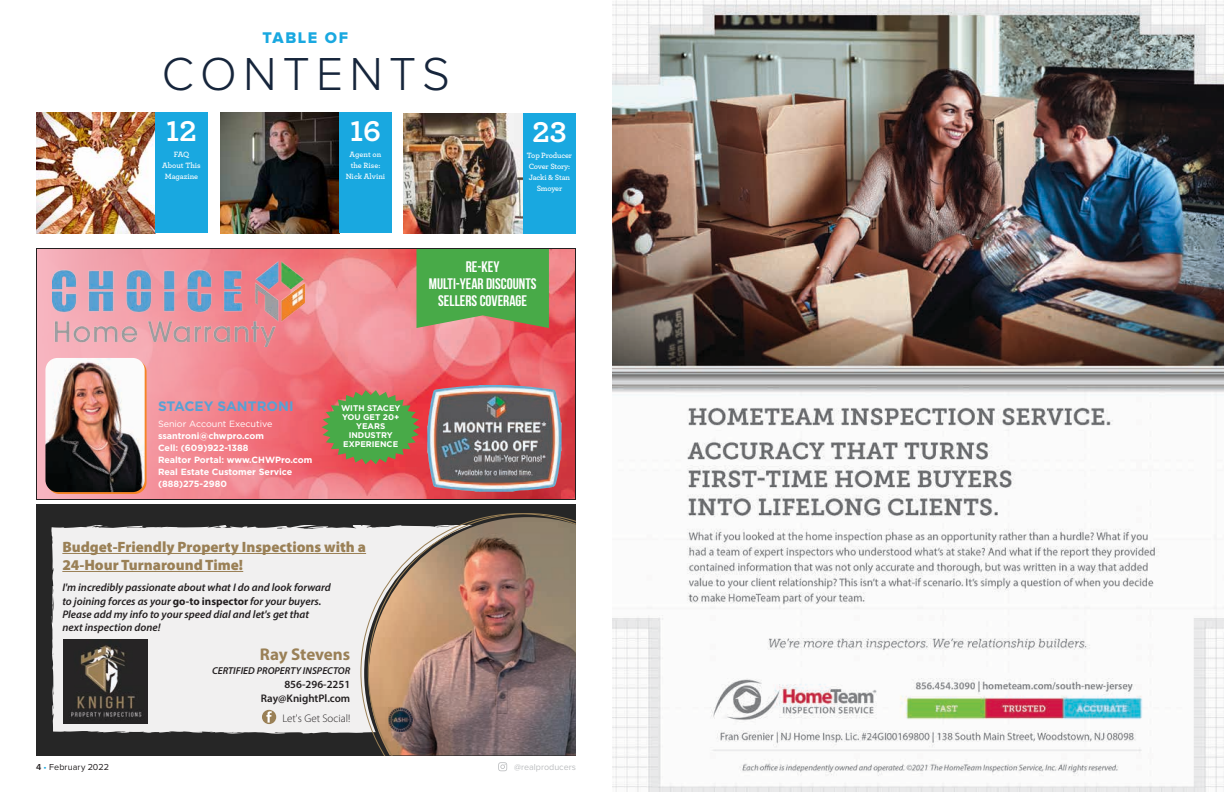
<style>
.page{position:relative;width:1224px;height:792px;background:#fff}
.page>*{position:absolute;margin:0;border:0;box-sizing:border-box;transform-origin:0 0}
.t1{font:300 48px "Proxima Nova";letter-spacing:.13em;color:#16253b}
.t2{font:700 30px "Archer Pro";color:#fff}
.t3{font:700 17px "Myriad Pro";letter-spacing:-.005em;color:#9a8056}
.t4{font:16.1px "Proxima Nova Extrabld";letter-spacing:.1em;color:#19a8e0}
.t5{font:700 15.2px/16.9px "Bebas Neue";color:#fff;text-align:center}
.t6{font:900 15px/18px "Myriad Pro";color:#9a8056}
.t7{font:700 13.7px "Gotham";color:#58a1d4}
.t8{font:italic 600 11px/13.2px "Myriad Pro";color:#231f20}
.t9{font:600 11px/14px "Myriad Pro";color:#231f20;text-align:right}
.t10{font:300 11px "Myriad Pro";color:#231f20}
.t11{font:italic 600 10px "Myriad Pro";color:#231f20}
.t12{font:700 9px/12px "Gotham";color:#fff}
.t13{font:9px "Gotham";color:#fff}
.t14{font:9px "Proxima Nova";letter-spacing:.01em;color:#231f20}
.t15{font:9px "Proxima Nova";color:#bcbec0}
.t16{font:700 8.2px/9.1px "Gotham";color:#fff;text-align:center}
.t17{font:600 8px/11px "Archer Pro";letter-spacing:-.015em;color:#fff;text-align:center}
.s1{font-weight:700;font-style:normal}
.s2{font-weight:600}
.s3{color:#19a8e0}
</style>
<div class="page">
<svg style="left:498px;top:762px;width:9px;height:9px"></svg>
<img style="left:612px;top:0;width:612px;height:792px">
<svg style="left:36px;top:248px;width:540px;height:252px;background:#ca8585"></svg>
<svg style="left:47px;top:360px;width:100px;height:134px"></svg>
<img style="left:45px;top:358px;width:100px;height:134px">
<svg style="left:322px;top:390px;width:98px;height:74px;background:#7b8c4b"></svg>
<div style="left:36px;top:504px;width:540px;height:252px;background:#262626"></div>
<div style="left:51px;top:525px;width:310px;height:209px;background:#f1f0f0"></div>
<svg style="left:88px;top:526px;width:11px;height:2px"></svg>
<svg style="left:275px;top:525px;width:13px;height:4px"></svg>
<svg style="left:51px;top:641px;width:3px;height:14px"></svg>
<img style="left:63px;top:640px;width:85px;height:84px">
<hr style="left:62px;top:553px;width:304px;height:1px;background:#9a8056">
<hr style="left:62px;top:571px;width:181px;height:1px;background:#9a8056">
<svg style="left:361px;top:525px;width:7px;height:208px"></svg>
<img style="left:368px;top:513px;width:208px;height:243px">
<div style="left:262px;top:710px;width:14px;height:14px;background:#9a8056;border-radius:50%"></div>
<svg style="left:266px;top:711px;width:6px;height:12px"></svg>
<img style="left:388px;top:708px;width:24px;height:23px">
<img style="left:404px;top:113px;width:119px;height:121px">
<div style="left:523px;top:113px;width:53px;height:121px;background:#19a8e0"></div>
<img style="left:220px;top:113px;width:119px;height:120px">
<div style="left:339px;top:113px;width:53px;height:120px;background:#19a8e0"></div>
<img style="left:36px;top:113px;width:119px;height:120px">
<div style="left:155px;top:113px;width:53px;height:120px;background:#19a8e0"></div>
<h3 class="t4" style="left:263px;top:30px;width:87px">TABLE OF</h3>
<h1 class="t1" style="left:162px;top:52px;width:290px">CONTENTS</h1>
<h2 class="t2" style="left:166px;top:108px;width:32px">12</h2>
<p class="t17" style="left:162px;top:149px;width:40px">FAQ<br>About This<br>Magazine</p>
<h2 class="t2" style="left:350px;top:108px;width:32px">16</h2>
<p class="t17" style="left:346px;top:149px;width:41px">Agent on the Rise:<br>Nick Alvini</p>
<h2 class="t2" style="left:532px;top:108px;width:36px">23</h2>
<p class="t17" style="left:527px;top:149px;width:47px">Top Producer<br>Cover Story:<br>Jacki &amp; Stan<br>Smoyer</p>
<h3 class="t5" style="left:429px;top:258px;width:109px">RE-KEY<br>MULTI-YEAR DISCOUNTS<br>SELLERS COVERAGE</h3>
<p class="t7" style="left:158px;top:397px;width:137px">STACEY SANTRONI</p>
<p class="t13" style="left:158px;top:418px;width:116px">Senior Account Executive</p>
<p class="t12" style="left:158px;top:430px;width:156px">ssantroni@chwpro.com<br>Cell: (609)922-1388<br>Realtor Portal: www.CHWPro.com<br>Real Estate Customer Service (888)275-2980</p>
<p class="t16" style="left:341px;top:403px;width:61px">WITH STACEY<br>YOU GET 20+<br>YEARS<br>INDUSTRY<br>EXPERIENCE</p>
<h3 class="t6" style="left:62px;top:537px;width:305px">Budget-Friendly Property Inspections with a<br>24-Hour Turnaround Time!</h3>
<p class="t8" style="left:62px;top:581px;width:270px">I'm incredibly passionate about what I do and look forward to joining forces as your <span class="s1">go-to inspector</span> for your buyers.<br>Please add my info to your speed dial and let's get that next inspection done!</p>
<h3 class="t3" style="left:260px;top:644px;width:92px">Ray Stevens</h3>
<p class="t11" style="left:212px;top:665px;width:140px">CERTIFIED PROPERTY INSPECTOR</p>
<p class="t9" style="left:261px;top:678px;width:91px">856-296-2251<br>Ray@KnightPl.com</p>
<p class="t10" style="left:282px;top:712px;width:69px">Let's Get Social!</p>
<p class="t14" style="left:36px;top:762px;width:74px"><span class="s2">4</span> <span class="s3">•</span> February 2022</p>
<p class="t15" style="left:514px;top:762px;width:63px">@realproducers</p>
</div>
